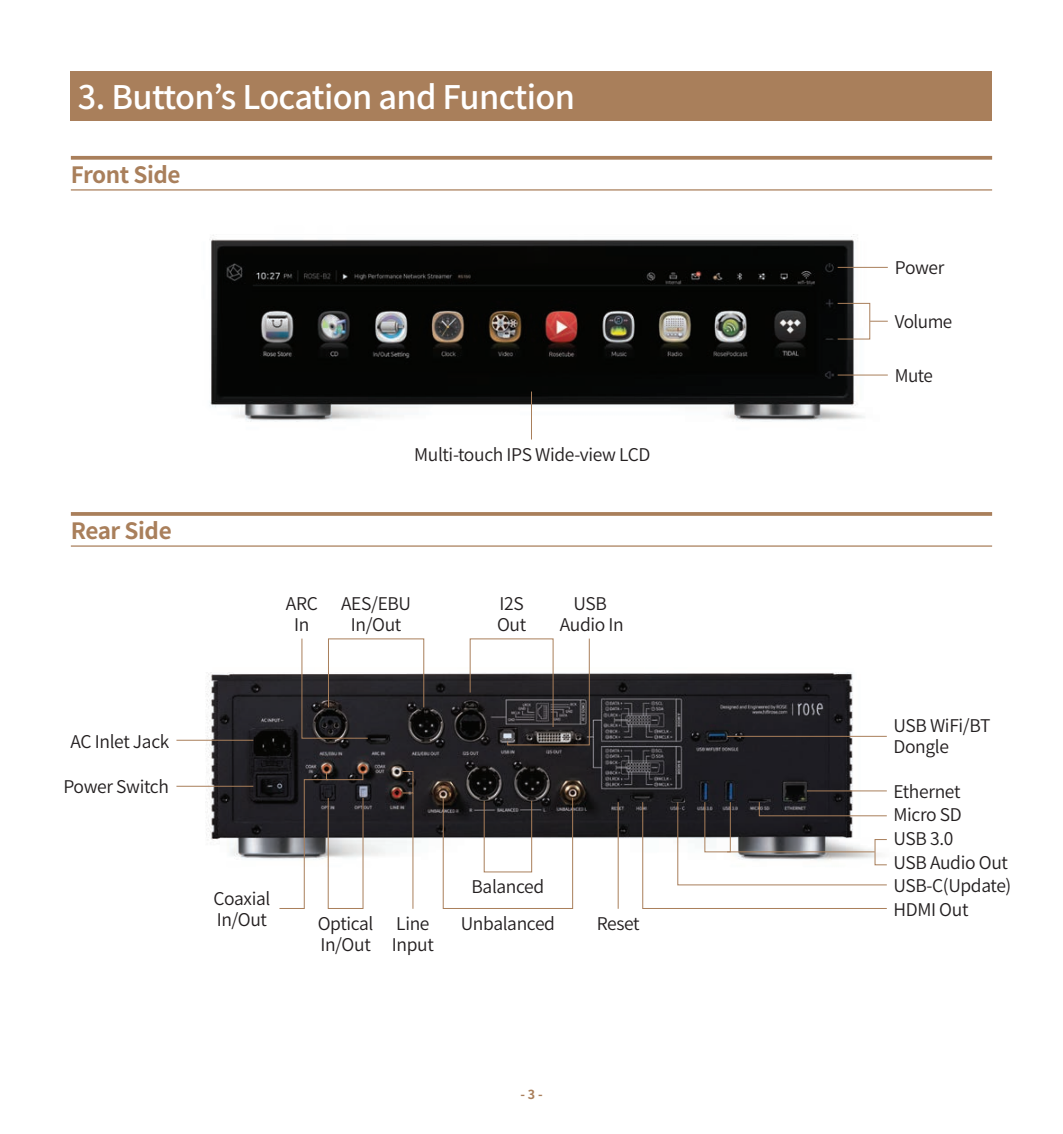
<style>
.page{position:relative;width:1063px;height:1134px;background:#fff}
.page>*{position:absolute;margin:0;border:0;box-sizing:border-box;transform-origin:0 0}
.t1{font:500 32.5px "Noto Sans CJ Kkr";letter-spacing:-.02em;color:#fff}
.t2{font:700 22.5px "Noto Sans CJ Kkr";letter-spacing:-.02em;color:#a97f5b}
.t3{font:600 17.5px/21.2px "Noto Sans CJ Kkr";letter-spacing:-.02em;color:#231f20}
.t4{font:700 12.5px "Noto Sans CJ Kkr";color:#a97f5b}
</style>
<div class="page">
<div style="left:71px;top:71px;width:921px;height:49px;background:#a97f5b"></div>
<hr style="left:71px;top:189px;width:921px;height:2px;background:#a97f5b">
<svg style="left:71px;top:156px;width:921px;height:4px;background:#af8968"></svg>
<svg style="left:71px;top:512px;width:921px;height:4px;background:#ae8664"></svg>
<hr style="left:71px;top:545px;width:921px;height:2px;background:#a97f5b">
<img style="left:209px;top:234px;width:679px;height:206px">
<hr style="left:838px;top:267px;width:50px;height:1px;background:#a97f5b">
<hr style="left:838px;top:375px;width:50px;height:1px;background:#a97f5b">
<svg style="left:870px;top:321px;width:18px;height:1px"></svg>
<hr style="left:531px;top:391px;width:1px;height:48px;background:#a97f5b">
<div style="left:837px;top:303px;width:33px;height:36px;border:1px solid #a97f5b"></div>
<img style="left:176px;top:668px;width:711px;height:204px">
<hr style="left:618px;top:802px;width:1px;height:107px;background:#a97f5b">
<hr style="left:807px;top:790px;width:80px;height:1px;background:#a97f5b">
<hr style="left:727px;top:736px;width:160px;height:1px;background:#a97f5b">
<svg style="left:642px;top:801px;width:245px;height:108px"></svg>
<div style="left:328px;top:639px;width:96px;height:69px;border:1px solid #a97f5b"></div>
<div style="left:326px;top:772px;width:37px;height:8px;border:1px solid #a97f5b"></div>
<div style="left:443px;top:797px;width:130px;height:112px;border:1px solid #a97f5b"></div>
<div style="left:484px;top:800px;width:48px;height:72px;border:1px solid #a97f5b"></div>
<svg style="left:470px;top:638px;width:120px;height:107px"></svg>
<svg style="left:279px;top:779px;width:50px;height:130px"></svg>
<svg style="left:301px;top:638px;width:67px;height:101px"></svg>
<div style="left:705px;top:802px;width:26px;height:50px;border:1px solid #a97f5b"></div>
<div style="left:402px;top:771px;width:11px;height:22px;border:1px solid #a97f5b"></div>
<hr style="left:413px;top:793px;width:1px;height:116px;background:#a97f5b">
<hr style="left:176px;top:740px;width:77px;height:1px;background:#a97f5b">
<hr style="left:176px;top:786px;width:77px;height:1px;background:#a97f5b">
<div style="left:875px;top:839px;width:12px;height:26px;border:1px solid #a97f5b"></div>
<h1 class="t1" style="left:78px;top:78px;width:499px">3. Button’s Location and Function</h1>
<p class="t2" style="left:71px;top:162px;width:111px">Front Side</p>
<p class="t2" style="left:71px;top:518px;width:102px">Rear Side</p>
<p class="t3" style="left:71px;top:731px;width:100px">AC Inlet Jack</p>
<p class="t3" style="left:63px;top:776px;width:107px">Power Switch</p>
<p class="t3" style="left:414px;top:444px;width:238px">Multi-touch IPS Wide-view LCD</p>
<p class="t3" style="left:286px;top:593px;width:33px;text-align:center">ARC<br>In</p>
<p class="t3" style="left:341px;top:593px;width:72px;text-align:center">AES/EBU<br>In/Out</p>
<p class="t3" style="left:497px;top:593px;width:31px">I2S<br>Out</p>
<p class="t3" style="left:560px;top:593px;width:65px;text-align:center">USB<br>Audio In</p>
<p class="t3" style="left:213px;top:888px;width:58px">Coaxial<br>In/Out</p>
<p class="t3" style="left:318px;top:913px;width:57px">Optical<br>In/Out</p>
<p class="t3" style="left:392px;top:913px;width:43px">Line<br>Input</p>
<p class="t3" style="left:472px;top:876px;width:74px">Balanced</p>
<p class="t3" style="left:461px;top:913px;width:96px">Unbalanced</p>
<p class="t3" style="left:597px;top:913px;width:44px">Reset</p>
<p class="t4" style="left:520px;top:1087px;width:24px">- 3 -</p>
<p class="t3" style="left:895px;top:258px;width:51px">Power</p>
<p class="t3" style="left:895px;top:311px;width:59px">Volume</p>
<p class="t3" style="left:895px;top:366px;width:40px">Mute</p>
<p class="t3" style="left:893px;top:715px;width:98px">USB WiFi/BT<br>Dongle</p>
<p class="t3" style="left:893px;top:781px;width:69px">Ethernet</p>
<p class="t3" style="left:893px;top:805px;width:70px">Micro SD</p>
<p class="t3" style="left:893px;top:827px;width:116px;line-height:23.5px">USB 3.0<br>USB Audio Out</p>
<p class="t3" style="left:893px;top:875px;width:119px">USB-C(Update)</p>
<p class="t3" style="left:893px;top:899px;width:77px">HDMI Out</p>
</div>
